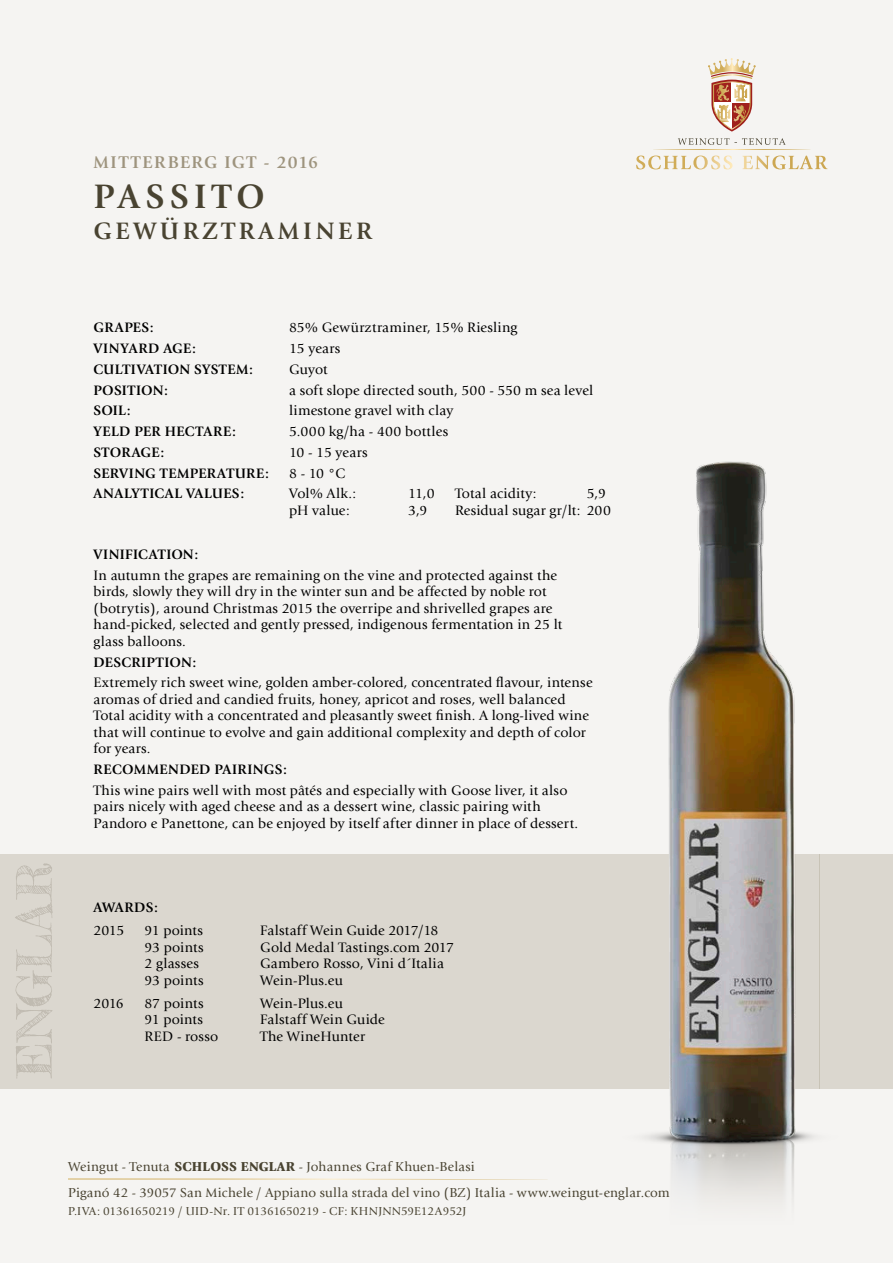
<style>
.page{position:relative;width:893px;height:1263px;background:#f5f4f2}
.page>*{position:absolute;margin:0;border:0;box-sizing:border-box;transform-origin:0 0}
.t1{font:700 35.4px "Giovanni";letter-spacing:.15em;color:#494331}
.t2{font:700 24.75px "Giovanni";letter-spacing:.15em;color:#494331}
.t3{font:700 17.7px "Giovanni";letter-spacing:.085em;color:#9e947e}
.Text_Prämierungen{font:14.25px/16.5px "Giovanni";letter-spacing:.015em;color:#000}
.t4{font:700 14.25px "Giovanni";letter-spacing:.025em;color:#000}
.t5{font:13.5px/26px "Giovanni";letter-spacing:.015em;color:#494331}
.t6{font:12px "Giovanni";color:#494331}
.s1{font-weight:900}
</style>
<div class="page">
<div style="left:0;top:854px;width:637px;height:234px;background:#dbd7cf"></div>
<svg style="left:15px;top:863px;width:38px;height:215px"></svg>
<svg style="left:708px;top:58px;width:48px;height:74px"></svg>
<svg style="left:636px;top:156px;width:163px;height:13px"></svg>
<svg style="left:653px;top:138px;width:157px;height:12px"></svg>
<svg style="left:68px;top:1178px;width:348px;height:1px"></svg>
<img style="left:470px;top:461px;width:423px;height:701px">
<p class="t3" style="left:94px;top:152px;width:226px">MITTERBERG IGT - 2016</p>
<p class="t1" style="left:94px;top:176px;width:173px">PASSITO</p>
<p class="t2" style="left:94px;top:216px;width:280px">GEWÜRZTRAMINER</p>
<p class="t4" style="left:94px;top:319px;width:62px">GRAPES:</p>
<p class="Text_Prämierungen" style="left:289px;top:320px;width:230px">85% Gewürztraminer, 15% Riesling</p>
<p class="t4" style="left:94px;top:340px;width:104px">VINYARD AGE:</p>
<p class="Text_Prämierungen" style="left:289px;top:340px;width:53px">15 years</p>
<p class="t4" style="left:94px;top:361px;width:161px">CULTIVATION SYSTEM:</p>
<p class="Text_Prämierungen" style="left:289px;top:361px;width:40px">Guyot</p>
<p class="t4" style="left:94px;top:382px;width:76px">POSITION:</p>
<p class="Text_Prämierungen" style="left:289px;top:382px;width:306px">a soft slope directed south, 500 - 550 m sea level</p>
<p class="t4" style="left:94px;top:402px;width:39px">SOIL:</p>
<p class="Text_Prämierungen" style="left:289px;top:403px;width:166px">limestone gravel with clay</p>
<p class="t4" style="left:94px;top:423px;width:144px">YELD PER HECTARE:</p>
<p class="Text_Prämierungen" style="left:289px;top:423px;width:161px">5.000 kg/ha - 400 bottles</p>
<p class="t4" style="left:94px;top:444px;width:72px">STORAGE:</p>
<p class="Text_Prämierungen" style="left:289px;top:444px;width:80px">10 - 15 years</p>
<p class="t4" style="left:94px;top:465px;width:177px">SERVING TEMPERATURE:</p>
<p class="Text_Prämierungen" style="left:289px;top:465px;width:57px">8 - 10 °C</p>
<p class="t4" style="left:94px;top:485px;width:152px">ANALYTICAL VALUES:</p>
<p class="Text_Prämierungen" style="left:289px;top:486px;width:69px">Vol% Alk.:</p>
<p class="Text_Prämierungen" style="left:408px;top:486px;width:28px">11,0</p>
<p class="Text_Prämierungen" style="left:455px;top:486px;width:83px">Total acidity:</p>
<p class="Text_Prämierungen" style="left:587px;top:486px;width:21px">5,9</p>
<p class="Text_Prämierungen" style="left:289px;top:502px;width:62px">pH value:</p>
<p class="Text_Prämierungen" style="left:408px;top:502px;width:21px">3,9</p>
<p class="Text_Prämierungen" style="left:455px;top:502px;width:157px">Residual sugar gr/lt: 200</p>
<p class="t4" style="left:94px;top:546px;width:106px">VINIFICATION:</p>
<p class="Text_Prämierungen" style="left:94px;top:567px;width:470px">In autumn the grapes are remaining on the vine and protected against the birds, slowly they will dry in the winter sun and be affected by noble rot (botrytis), around Christmas 2015 the overripe and shrivelled grapes are hand-picked, selected and gently pressed, indigenous fermentation in 25 lt glass balloons.</p>
<p class="t4" style="left:94px;top:654px;width:105px">DESCRIPTION:</p>
<p class="Text_Prämierungen" style="left:94px;top:675px;width:501px">Extremely rich sweet wine, golden amber-colored, concentrated flavour, intense aromas of dried and candied fruits, honey, apricot and roses, well balanced Total acidity with a concentrated and pleasantly sweet finish. A long-lived wine that will continue to evolve and gain additional complexity and depth of color for years.</p>
<p class="t4" style="left:94px;top:761px;width:195px">RECOMMENDED PAIRINGS:</p>
<p class="Text_Prämierungen" style="left:94px;top:782px;width:486px">This wine pairs well with most pâtés and especially with Goose liver, it also pairs nicely with aged cheese and as a dessert wine, classic pairing with<br>Pandoro e Panettone, can be enjoyed by itself after dinner in place of dessert.</p>
<p class="t4" style="left:94px;top:899px;width:66px">AWARDS:</p>
<p class="Text_Prämierungen" style="left:94px;top:922px;width:32px">2015</p>
<p class="Text_Prämierungen" style="left:144px;top:922px;width:60px">91 points</p>
<p class="Text_Prämierungen" style="left:260px;top:922px;width:180px">Falstaff Wein Guide 2017/18</p>
<p class="Text_Prämierungen" style="left:144px;top:939px;width:61px">93 points</p>
<p class="Text_Prämierungen" style="left:260px;top:939px;width:195px">Gold Medal Tastings.com 2017</p>
<p class="Text_Prämierungen" style="left:144px;top:955px;width:56px">2 glasses</p>
<p class="Text_Prämierungen" style="left:260px;top:955px;width:185px">Gambero Rosso, Vini d´Italia</p>
<p class="Text_Prämierungen" style="left:144px;top:972px;width:61px">93 points</p>
<p class="Text_Prämierungen" style="left:260px;top:972px;width:84px">Wein-Plus.eu</p>
<p class="Text_Prämierungen" style="left:94px;top:995px;width:32px">2016</p>
<p class="Text_Prämierungen" style="left:144px;top:995px;width:61px">87 points</p>
<p class="Text_Prämierungen" style="left:260px;top:995px;width:84px">Wein-Plus.eu</p>
<p class="Text_Prämierungen" style="left:144px;top:1011px;width:60px">91 points</p>
<p class="Text_Prämierungen" style="left:260px;top:1011px;width:126px">Falstaff Wein Guide</p>
<p class="Text_Prämierungen" style="left:144px;top:1028px;width:75px">RED - rosso</p>
<p class="Text_Prämierungen" style="left:260px;top:1028px;width:106px">The WineHunter</p>
<p class="t5" style="left:68px;top:1153px;width:603px">Weingut - Tenuta <span class="s1">SCHLOSS ENGLAR</span> - Johannes Graf Khuen-Belasi<br>Piganó 42 - 39057 San Michele / Appiano sulla strada del vino (BZ) Italia - www.weingut-englar.com</p>
<p class="t6" style="left:68px;top:1204px;width:400px">P.IVA: 01361650219 / UID-Nr. IT 01361650219 - CF: KHNJNN59E12A952J</p>
</div>
